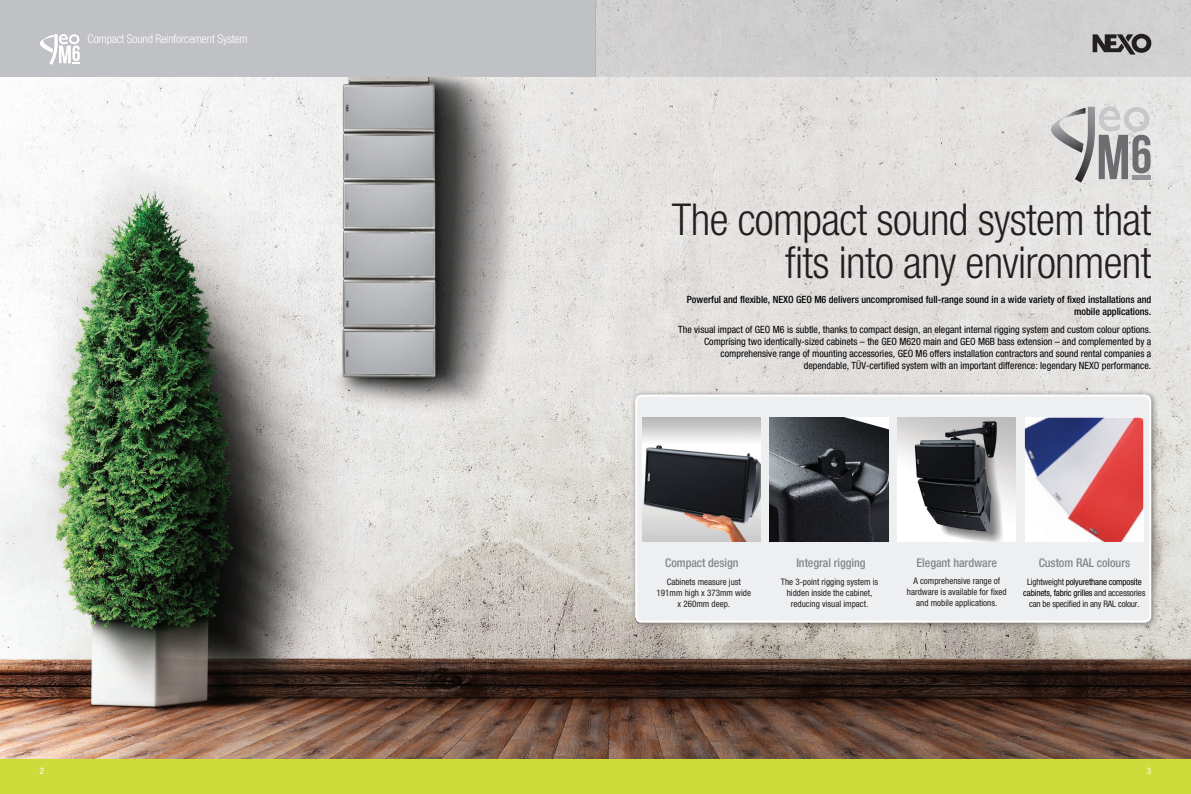
<style>
.page{position:relative;width:1191px;height:794px;background:#fff}
.page>*{position:absolute;margin:0;border:0;box-sizing:border-box;transform-origin:0 0}
.t1{font:300 condensed 44px/43px "Helvetica Neue";letter-spacing:-.015em;color:#231f20;text-align:right}
.t2{font:500 condensed 12px "Helvetica Neue";letter-spacing:-.005em;color:#83868c}
.t3{font:300 condensed 12px "Helvetica Neue";letter-spacing:-.015em;color:#fff}
.t4{font:condensed 10px/12px "Helvetica Neue";color:#000;text-align:right}
.t5{font:500 condensed 10px/12px "Helvetica Neue";color:#000;text-align:right}
.t6{font:condensed 9px/11px "Helvetica Neue";color:#231f20;text-align:center}
.t7{font:condensed 9px/11px "Helvetica Neue";letter-spacing:-.02em;color:#231f20;text-align:center}
.t8{font:condensed 9px "Helvetica Neue";color:#fff}
.s1{color:#000}
</style>
<div class="page">
<img style="left:0;top:77px;width:1191px;height:683px">
<div style="left:630px;top:389px;width:528px;height:241px;background:#231f20;opacity:.5"></div>
<div style="left:636px;top:395px;width:514px;height:226px;background:#eeeff1;border-radius:6px"></div>
<div style="left:635px;top:394px;width:516px;height:228px;border:2px solid #fff;border-radius:6px"></div>
<div style="left:0;top:0;width:595px;height:77px;background:#c0c1c5"></div>
<div style="left:0;top:760px;width:1191px;height:34px;background:#cedc3b"></div>
<svg style="left:40px;top:34px;width:40px;height:31px"></svg>
<img style="left:642px;top:418px;width:118px;height:124px">
<img style="left:770px;top:418px;width:118px;height:124px">
<img style="left:897px;top:418px;width:118px;height:124px">
<img style="left:1025px;top:418px;width:118px;height:124px">
<div style="left:595px;top:0;width:596px;height:77px;background:#d0cfcf"></div>
<svg style="left:1092px;top:34px;width:59px;height:21px"></svg>
<svg style="left:1050px;top:107px;width:100px;height:75px;background:#bab9ba"></svg>
<hr style="left:1132px;top:175px;width:19px;height:4px;background:#939598">
<p class="t3" style="left:88px;top:32px;width:161px">Compact Sound Reinforcement System</p>
<p class="t1" style="left:672px;top:198px;width:481px">The compact sound system that fits into any environment</p>
<p class="t5" style="left:687px;top:293px;width:466px">Powerful and flexible, NEXO GEO M6 delivers uncompromised full-range sound in a wide variety of fixed installations and mobile applications.</p>
<p class="t4" style="left:678px;top:323px;width:474px">The visual impact of GEO M6 is subtle, thanks to compact design, an elegant internal rigging system and custom colour options.<br>Comprising two identically-sized cabinets – the GEO M620 main and GEO M6B bass extension – and complemented by a comprehensive range of mounting accessories, GEO M6 offers installation contractors and sound rental companies a dependable, TÜV-certified system with an important difference: legendary NEXO performance.</p>
<p class="t2" style="left:665px;top:555px;width:75px">Compact design</p>
<p class="t6" style="left:667px;top:576px;width:76px">Cabinets measure just</p>
<p class="t6" style="left:656px;top:587px;width:96px">191mm high x 373mm wide</p>
<p class="t6" style="left:677px;top:598px;width:54px">x 260mm deep.</p>
<p class="t2" style="left:796px;top:555px;width:71px">Integral rigging</p>
<p class="t6" style="left:781px;top:576px;width:99px">The 3-point rigging system is hidden inside the cabinet, reducing visual impact.</p>
<p class="t2" style="left:916px;top:555px;width:82px">Elegant hardware</p>
<p class="t6" style="left:907px;top:576px;width:101px">A comprehensive range of hardware is available for fixed and mobile applications.</p>
<p class="t2" style="left:1038px;top:555px;width:93px">Custom RAL colours</p>
<p class="t7" style="left:1023px;top:576px;width:124px">Lightweight <span class="s1">polyurethane composite cabinets, fabric grilles</span> and accessories can be specified in any RAL colour.</p>
<p class="t8" style="left:40px;top:765px;width:6px">2</p>
<p class="t8" style="left:1147px;top:765px;width:6px">3</p>
</div>
